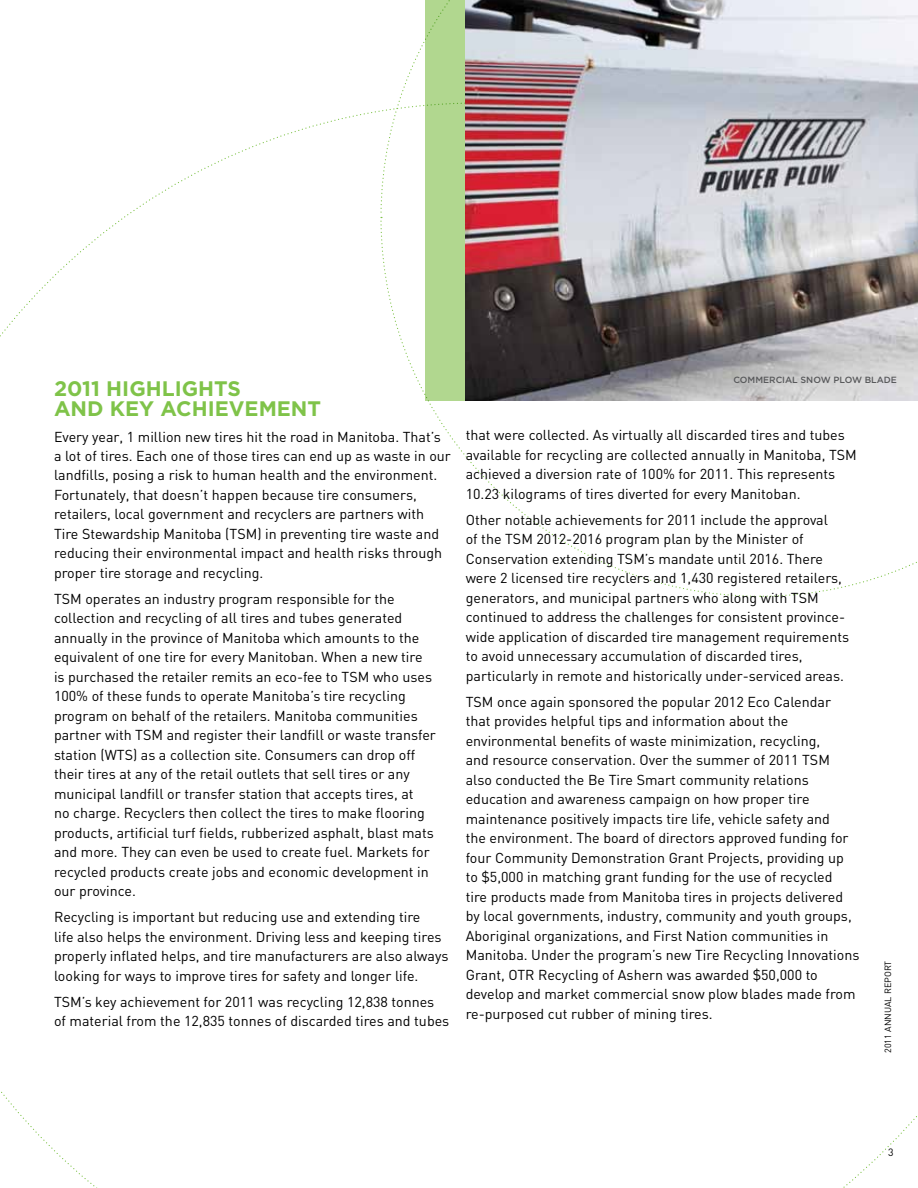
<style>
.page{position:relative;width:918px;height:1188px;background:#fff}
.page>*{position:absolute;margin:0;border:0;box-sizing:border-box;transform-origin:0 0}
.t1{font:700 21px/19.5px "Gotham";color:#7fc349}
.t2{font:14.25px/19.5px "DIN";color:#000}
.t3{font:10.5px "DIN";color:#000}
.t4{font:500 9px "Gotham";color:#58595b}
.t5{font:9px "DIN";color:#000}
</style>
<div class="page">
<div style="left:425px;top:0;width:41px;height:401px;background:#b1d78f"></div>
<img style="left:466px;top:0;width:452px;height:401px">
<h1 class="t1" style="left:54px;top:378px;width:269px">2011 HIGHLIGHTS<br>AND KEY ACHIEVEMENT</h1>
<p class="t2" style="left:54px;top:426px;width:398px">Every year, 1 million new tires hit the road in Manitoba. That’s a lot of tires. Each one of those tires can end up as waste in our landfills, posing a risk to human health and the environment.<br>Fortunately, that doesn’t happen because tire consumers, retailers, local government and recyclers are partners with Tire Stewardship Manitoba (TSM) in preventing tire waste and reducing their environmental impact and health risks through proper tire storage and recycling.</p>
<p class="t2" style="left:54px;top:589px;width:383px">TSM operates an industry program responsible for the collection and recycling of all tires and tubes generated annually in the province of Manitoba which amounts to the equivalent of one tire for every Manitoban. When a new tire is purchased the retailer remits an eco-fee to TSM who uses 100% of these funds to operate Manitoba’s tire recycling program on behalf of the retailers. Manitoba communities partner with TSM and register their landfill or waste transfer station (WTS) as a collection site. Consumers can drop off their tires at any of the retail outlets that sell tires or any municipal landfill or transfer station that accepts tires, at<br>no charge. Recyclers then collect the tires to make flooring products, artificial turf fields, rubberized asphalt, blast mats and more. They can even be used to create fuel. Markets for recycled products create jobs and economic development in our province.</p>
<p class="t2" style="left:54px;top:907px;width:396px">Recycling is important but reducing use and extending tire<br>life also helps the environment. Driving less and keeping tires properly inflated helps, and tire manufacturers are also always looking for ways to improve tires for safety and longer life.</p>
<p class="t2" style="left:54px;top:992px;width:397px">TSM’s key achievement for 2011 was recycling 12,838 tonnes of material from the 12,835 tonnes of discarded tires and tubes</p>
<p class="t4" style="left:733px;top:375px;width:165px">COMMERCIAL SNOW PLOW BLADE</p>
<p class="t2" style="left:466px;top:425px;width:393px">that were collected. As virtually all discarded tires and tubes available for recycling are collected annually in Manitoba, TSM achieved a diversion rate of 100% for 2011. This represents 10.23 kilograms of tires diverted for every Manitoban.</p>
<p class="t2" style="left:466px;top:510px;width:385px">Other notable achievements for 2011 include the approval<br>of the TSM 2012-2016 program plan by the Minister of Conservation extending TSM’s mandate until 2016. There were 2 licensed tire recyclers and 1,430 registered retailers, generators, and municipal partners who along with TSM continued to address the challenges for consistent province&shy;wide application of discarded tire management requirements to avoid unnecessary accumulation of discarded tires, particularly in remote and historically under-serviced areas.</p>
<p class="t2" style="left:466px;top:691px;width:395px">TSM once again sponsored the popular 2012 Eco Calendar that provides helpful tips and information about the environmental benefits of waste minimization, recycling,<br>and resource conservation. Over the summer of 2011 TSM also conducted the Be Tire Smart community relations education and awareness campaign on how proper tire maintenance positively impacts tire life, vehicle safety and<br>the environment. The board of directors approved funding for four Community Demonstration Grant Projects, providing up to $5,000 in matching grant funding for the use of recycled<br>tire products made from Manitoba tires in projects delivered by local governments, industry, community and youth groups, Aboriginal organizations, and First Nation communities in Manitoba. Under the program’s new Tire Recycling Innovations Grant, OTR Recycling of Ashern was awarded $50,000 to develop and market commercial snow plow blades made from re-purposed cut rubber of mining tires.</p>
<p class="t5" style="left:882px;top:1053px;width:93px;rotate:-90deg">2011 annual report</p>
<p class="t3" style="left:888px;top:1146px;width:7px">3</p>
</div>
